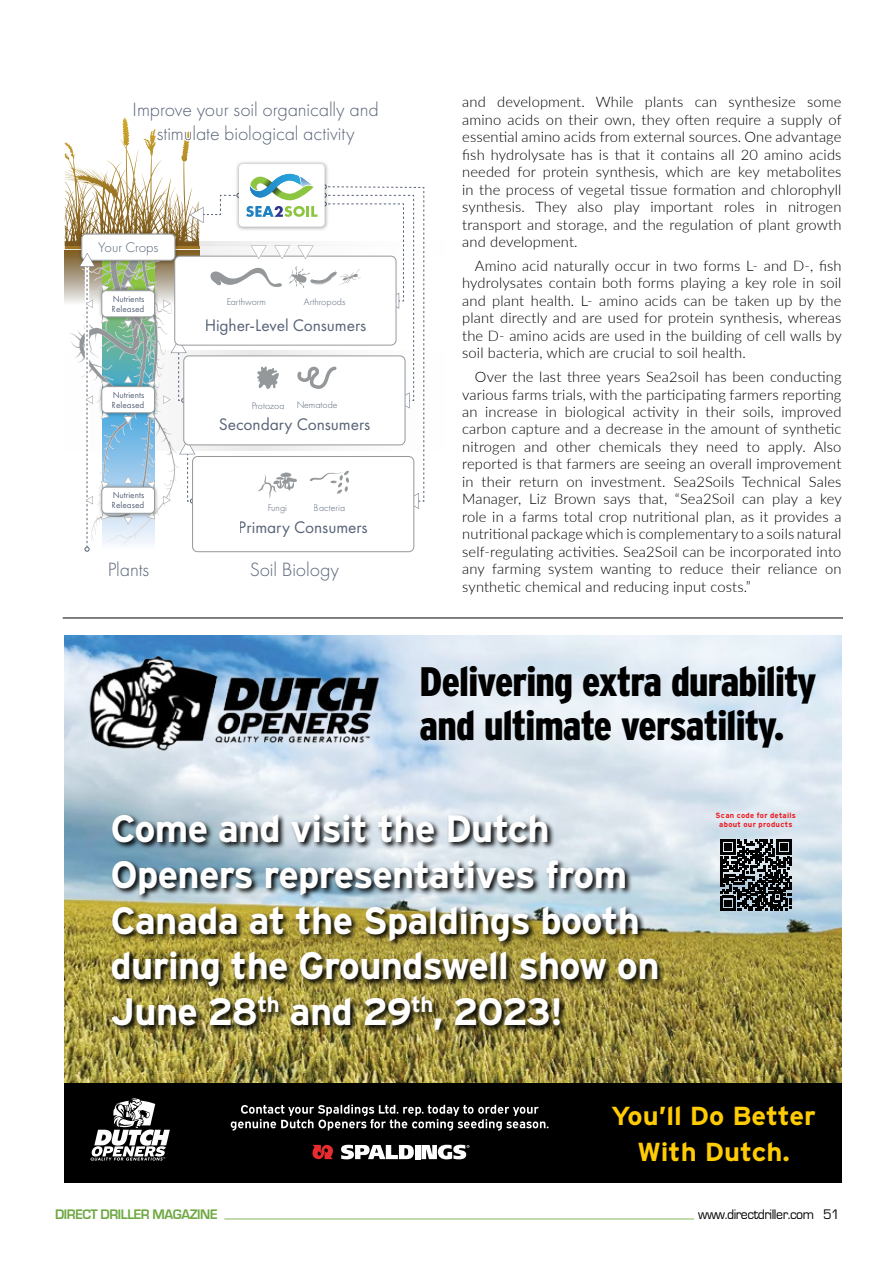
<style>
.page{position:relative;width:893px;height:1263px;background:#fff}
.page>*{position:absolute;margin:0;border:0;box-sizing:border-box;transform-origin:0 0}
.t1{font:900 41.1px/44.1px "Interstate Condensed";letter-spacing:-.02em;color:#000}
.t2{font:700 38.1px/45.8px "Interstate";letter-spacing:-.02em;color:#fff}
.t3{font:700 26.1px/36.6px "Interstate";color:#ffcb05;text-align:center;scale:1.05 1}
.t4{font:300 19.95px/24px "Futura PT";letter-spacing:-.005em;color:#586477;text-align:center}
.t5{font:17.4px "Futura PT";letter-spacing:-.005em;color:#586477}
.t6{font:300 14.55px/17.4px "Lato";letter-spacing:.01em;color:#000;text-align:justify}
.t7{font:300 14.55px "Futura PT";letter-spacing:-.005em;color:#586477}
.t8{font:14.25px "Eurostile";letter-spacing:-.03em;color:#000}
.t9{font:700 14.25px "Eurostile";letter-spacing:-.03em;color:#6ea842}
.t10{font:300 9.9px "Futura PT";letter-spacing:.005em;color:#586477}
.t11{font:9.15px/10.1px "Futura PT";color:#586478}
.t12{font:700 7.65px/9.1px "Interstate";letter-spacing:.04em;color:#ed1d24;text-align:center}
</style>
<div class="page">
<hr style="left:224px;top:1218px;width:470px;height:1px;background:#6ea842">
<svg style="left:65px;top:241px;width:4px;height:5px"></svg>
<div style="left:65px;top:250px;width:134px;height:54px;background:linear-gradient(to bottom,#74541d,#ebedf2)"></div>
<hr style="left:65px;top:246px;width:134px;height:2px;background:#a17625">
<svg style="left:69px;top:117px;width:356px;height:434px"></svg>
<img style="left:65px;top:636px;width:777px;height:447px">
<div style="left:65px;top:1083px;width:777px;height:99px;background:#000"></div>
<svg style="left:91px;top:1098px;width:79px;height:62px"></svg>
<svg style="left:312px;top:1144px;width:21px;height:15px"></svg>
<svg style="left:341px;top:1145px;width:73px;height:14px"></svg>
<div style="left:415px;top:1145px;width:5px;height:14px;background:#fff"></div>
<svg style="left:421px;top:1145px;width:49px;height:14px"></svg>
<svg style="left:231px;top:1104px;width:318px;height:27px"></svg>
<img style="left:111px;top:813px;width:554px;height:225px">
<svg style="left:720px;top:839px;width:72px;height:72px;background:#3d4245"></svg>
<img style="left:87px;top:652px;width:291px;height:102px">
<hr style="left:63px;top:618px;width:780px;height:1px;background:#000">
<h3 class="t4" style="left:133px;top:98px;width:248px">Improve your soil organically and stimulate biological activity</h3>
<p class="t7" style="left:98px;top:239px;width:62px">Your Crops</p>
<p class="t11" style="left:112px;top:294px;width:34px">Nutrients<br>Released</p>
<p class="t11" style="left:112px;top:390px;width:34px">Nutrients<br>Released</p>
<p class="t11" style="left:112px;top:490px;width:34px">Nutrients<br>Released</p>
<h3 class="t4" style="left:107px;top:558px;width:43px">Plants</h3>
<p class="t10" style="left:226px;top:296px;width:41px">Earthworm</p>
<p class="t10" style="left:304px;top:296px;width:43px">Arthropods</p>
<p class="t5" style="left:205px;top:315px;width:163px">Higher-Level Consumers</p>
<p class="t10" style="left:251px;top:400px;width:88px">Protozoa Nematode</p>
<p class="t5" style="left:219px;top:414px;width:153px">Secondary Consumers</p>
<p class="t10" style="left:267px;top:503px;width:21px">Fungi</p>
<p class="t10" style="left:314px;top:503px;width:33px">Bacteria</p>
<p class="t5" style="left:239px;top:517px;width:130px">Primary Consumers</p>
<h3 class="t4" style="left:249px;top:558px;width:91px">Soil Biology</h3>
<p class="t6" style="left:462px;top:93px;width:381px">and development. While plants can synthesize some amino acids on their own, they often require a supply of essential amino acids from external sources. One advantage fish hydrolysate has is that it contains all 20 amino acids needed for protein synthesis, which are key metabolites in the process of vegetal tissue formation and chlorophyll synthesis. They also play important roles in nitrogen transport and storage, and the regulation of plant growth and development.</p>
<p class="t6" style="left:462px;top:256px;width:381px;text-indent:13px">Amino acid naturally occur in two forms L- and D-, fish hydrolysates contain both forms playing a key role in soil and plant health. L- amino acids can be taken up by the plant directly and are used for protein synthesis, whereas the D- amino acids are used in the building of cell walls by soil bacteria, which are crucial to soil health.</p>
<p class="t6" style="left:462px;top:368px;width:381px;text-indent:13px">Over the last three years Sea2soil has been conducting various farms trials, with the participating farmers reporting an increase in biological activity in their soils, improved carbon capture and a decrease in the amount of synthetic nitrogen and other chemicals they need to apply. Also reported is that farmers are seeing an overall improvement in their return on investment. Sea2Soils Technical Sales Manager, Liz Brown says that, “Sea2Soil can play a key role in a farms total crop nutritional plan, as it provides a nutritional package which is complementary to a soils natural self-regulating activities. Sea2Soil can be incorporated into any farming system wanting to reduce their reliance on synthetic chemical and reducing input costs.”</p>
<h1 class="t1" style="left:420px;top:659px;width:398px">Delivering extra durability and ultimate versatility.</h1>
<h2 class="t2" style="left:111px;top:806px;width:550px">Come and visit the Dutch<br>Openers representatives from<br>Canada at the Spaldings booth during the Groundswell show on<br>June 28<sup>th</sup> and 29<sup>th</sup>, 2023!</h2>
<p class="t12" style="left:716px;top:810px;width:82px">Scan code for details about our products</p>
<h3 class="t3" style="left:611px;top:1097px;width:197px">You’ll Do Better<br>With Dutch.</h3>
<p class="t9" style="left:55px;top:1207px;width:164px">DIRECT DRILLER MAGAZINE</p>
<p class="t8" style="left:698px;top:1207px;width:143px">www.directdriller.com 51</p>
</div>
